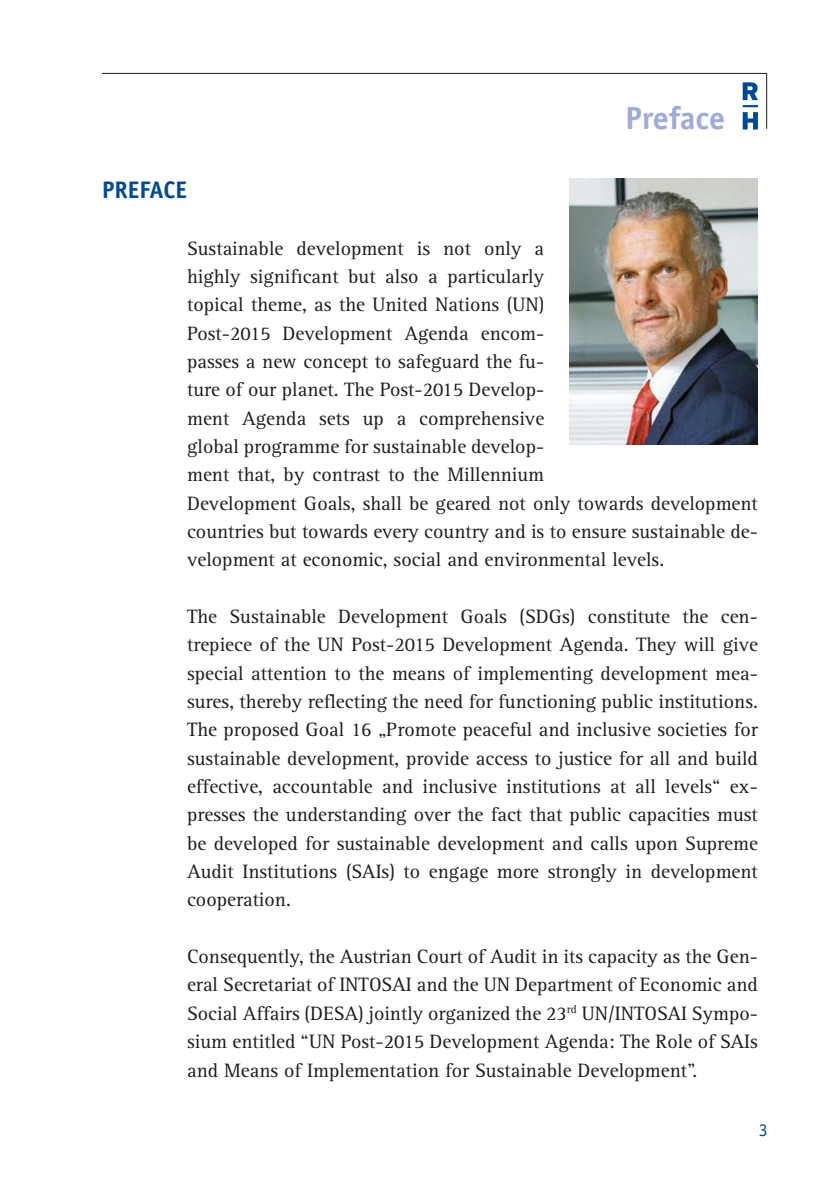
<style>
.page{position:relative;width:840px;height:1190px;background:#fff}
.page>*{position:absolute;margin:0;border:0;box-sizing:border-box;transform-origin:0 0}
.t1{font:700 32px "Officina Sans";color:#a0acd5}
.t2{font:700 24px "Officina Sans";color:#004a93}
.t3{font:20px/28.4px "Rotis Serif";color:#1d1d1b;text-align:justify}
.t4{font:18px "Officina Sans";color:#004a93}
</style>
<div class="page">
<hr style="left:102px;top:73px;width:665px;height:1px;background:#1d1d1b">
<hr style="left:766px;top:73px;width:1px;height:56px;background:#1d1d1b">
<svg style="left:743px;top:82px;width:15px;height:48px"></svg>
<img style="left:569px;top:178px;width:189px;height:266px">
<p class="t2" style="left:102px;top:180px;width:86px">PREFACE</p>
<h1 class="t1" style="left:626px;top:106px;width:101px">Preface</h1>
<p class="t3" style="left:187px;top:236px;width:572px;text-align:left">Sustainable development is not only a<br>highly significant but also a particularly<br>topical theme, as the United Nations (UN)<br>Post-2015 Development Agenda encom-<br>passes a new concept to safeguard the fu-<br>ture of our planet. The Post-2015 Develop-<br>ment Agenda sets up a comprehensive<br>global programme for sustainable develop-<br>ment that, by contrast to the Millennium<br>Development Goals, shall be geared not only towards development countries but towards every country and is to ensure sustainable de&shy;velopment at economic, social and environmental levels.</p>
<p class="t3" style="left:187px;top:604px;width:572px">The Sustainable Development Goals (SDGs) constitute the cen&shy;trepiece of the UN Post-2015 Development Agenda. They will give special attention to the means of implementing development mea&shy;sures, thereby reflecting the need for functioning public institutions.<br>The proposed Goal 16 „Promote peaceful and inclusive societies for sustainable development, provide access to justice for all and build effective, accountable and inclusive institutions at all levels“ ex&shy;presses the understanding over the fact that public capacities must be developed for sustainable development and calls upon Supreme Audit Institutions (SAIs) to engage more strongly in development cooperation.</p>
<p class="t3" style="left:187px;top:944px;width:572px">Consequently, the Austrian Court of Audit in its capacity as the Gen&shy;eral Secretariat of INTOSAI and the UN Department of Economic and Social Affairs (DESA) jointly organized the 23<sup>rd</sup> UN/INTOSAI Sympo&shy;sium entitled “UN Post-2015 Development Agenda: The Role of SAIs and Means of Implementation for Sustainable Development”.</p>
<p class="t4" style="left:759px;top:1123px;width:10px">3</p>
</div>
